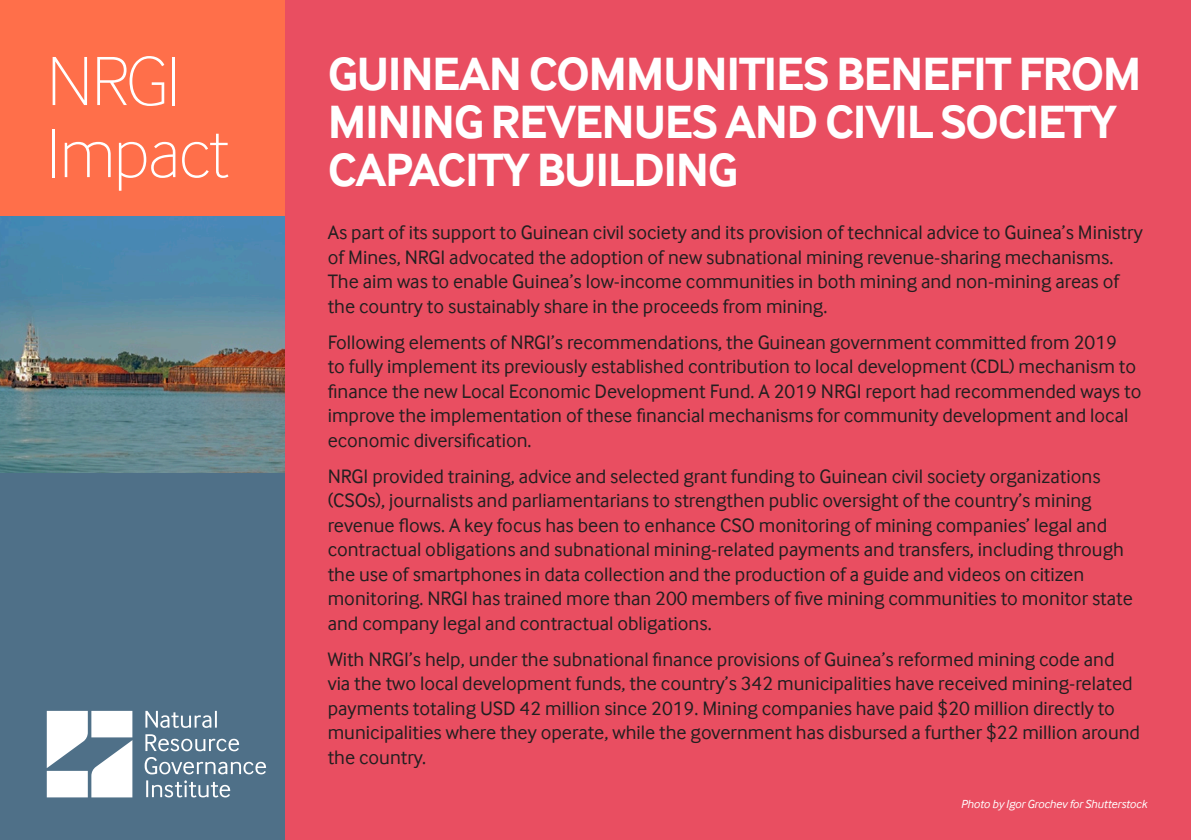
<style>
.page{position:relative;width:1191px;height:840px;background:#fff}
.page>*{position:absolute;margin:0;border:0;box-sizing:border-box;transform-origin:0 0}
.t1{font:100 72px/72px "Inter Face";letter-spacing:-.02em;color:#fff}
.t2{font:700 48px/48px "Inter Face";letter-spacing:-.03em;color:#fff}
.Body{font:20px/24.4px "Inter Face";color:#231f20}
.Body-2{font:italic 12px "Inter Face";letter-spacing:-.01em;color:#fff}
</style>
<div class="page">
<div style="left:0;top:0;width:296px;height:839px;background:#4f7088"></div>
<svg style="left:146px;top:780px;width:84px;height:17px"></svg>
<svg style="left:145px;top:757px;width:121px;height:17px"></svg>
<svg style="left:145px;top:734px;width:94px;height:16px"></svg>
<svg style="left:145px;top:710px;width:72px;height:17px"></svg>
<svg style="left:47px;top:710px;width:85px;height:87px"></svg>
<img style="left:0;top:215px;width:286px;height:257px">
<div style="left:0;top:0;width:296px;height:215px;background:#ff6f4a"></div>
<div style="left:286px;top:0;width:905px;height:839px;background:#e94e61"></div>
<p class="t1" style="left:47px;top:45px;width:184px">NRGI<br>Impact</p>
<p class="t2" style="left:328px;top:50px;width:815px">GUINEAN COMMUNITIES BENEFIT FROM<br>MINING REVENUES AND CIVIL SOCIETY<br>CAPACITY BUILDING</p>
<p class="Body" style="left:328px;top:220px;width:816px">As part of its support to Guinean civil society and its provision of technical advice to Guinea’s Ministry of Mines, NRGI advocated the adoption of new subnational mining revenue-sharing mechanisms.<br>The aim was to enable Guinea’s low-income communities in both mining and non-mining areas of the country to sustainably share in the proceeds from mining.</p>
<p class="Body" style="left:328px;top:329px;width:815px">Following elements of NRGI’s recommendations, the Guinean government committed from 2019<br>to fully implement its previously established contribution to local development (CDL) mechanism to finance the new Local Economic Development Fund. A 2019 NRGI report had recommended ways to improve the implementation of these financial mechanisms for community development and local economic diversification.</p>
<p class="Body" style="left:328px;top:463px;width:806px">NRGI provided training, advice and selected grant funding to Guinean civil society organizations (CSOs), journalists and parliamentarians to strengthen public oversight of the country’s mining revenue flows. A key focus has been to enhance CSO monitoring of mining companies’ legal and contractual obligations and subnational mining-related payments and transfers, including through the use of smartphones in data collection and the production of a guide and videos on citizen monitoring. NRGI has trained more than 200 members of five mining communities to monitor state and company legal and contractual obligations.</p>
<p class="Body" style="left:328px;top:646px;width:814px">With NRGI’s help, under the subnational finance provisions of Guinea’s reformed mining code and via the two local development funds, the country’s 342 municipalities have received mining-related payments totaling USD 42 million since 2019. Mining companies have paid $20 million directly to municipalities where they operate, while the government has disbursed a further $22 million around the country.</p>
<p class="Body-2" style="left:960px;top:797px;width:188px">Photo by Igor Grochev for Shutterstock</p>
</div>
